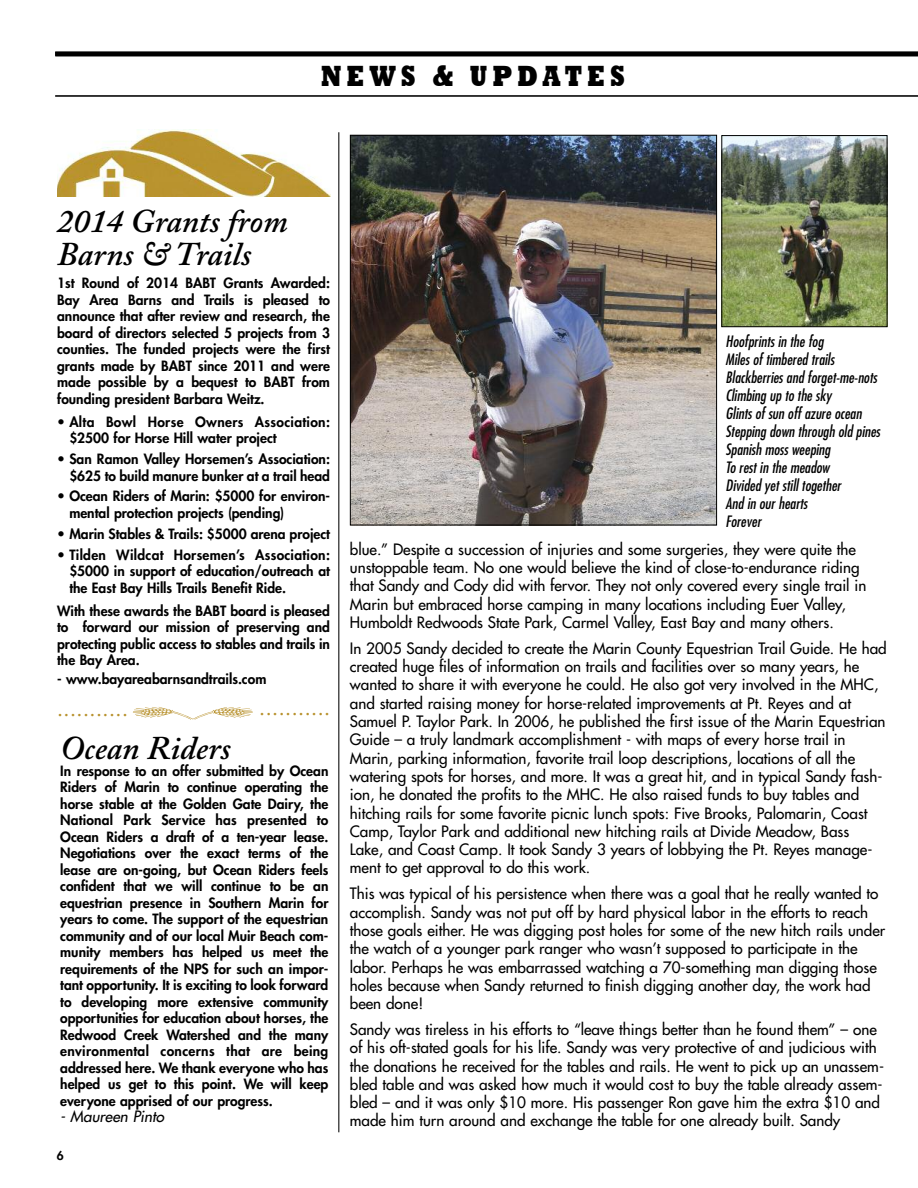
<style>
.page{position:relative;width:918px;height:1188px;background:#fff}
.page>*{position:absolute;margin:0;border:0;box-sizing:border-box;transform-origin:0 0}
.t1{font:italic 600 33px/33px "Adobe Caslon Pro";color:#000}
.t2{font:800 30px "Rockwell";letter-spacing:.205em;color:#000;scale:.8 1}
.t3{font:15.3px/18.3px "Futura";color:#000}
.t4{font:italic condensed 15.3px/18px "Futura";color:#000}
.t5{font:italic 15.3px "Futura";color:#000}
.t6{font:800 13.8px/16.5px "Futura";color:#000;text-align:justify}
.t7{font:800 13.8px/16.5px "Futura";letter-spacing:.025em;color:#000}
.t8{font:800 13.8px "Futura";color:#b8912c}
.t9{font:800 12px "Futura";color:#000}
</style>
<div class="page">
<div style="left:55px;top:51px;width:863px;height:5px;background:#636363"></div>
<hr style="left:55px;top:96px;width:863px;height:1px;background:#000">
<hr style="left:55px;top:52px;width:863px;height:4px;background:#000">
<hr style="left:55px;top:95px;width:863px;height:1px;background:#000">
<hr style="left:338px;top:132px;width:1px;height:1000px;background:#000">
<img style="left:352px;top:137px;width:363px;height:386px">
<div style="left:350px;top:135px;width:367px;height:390px;border:1px solid #000"></div>
<img style="left:724px;top:137px;width:161px;height:188px">
<div style="left:722px;top:135px;width:165px;height:192px;border:1px solid #000"></div>
<div style="left:57px;top:127px;width:278px;height:72px;background:linear-gradient(to right,#fefffe,#fffffe)"></div>
<img style="left:57px;top:130px;width:274px;height:66px">
<h2 class="t2" style="left:321px;top:58px;width:382px">NEWS &amp; UPDATES</h2>
<h1 class="t1" style="left:57px;top:209px;width:232px">2014 Grants from<br>Barns &amp; Trails</h1>
<p class="t6" style="left:57px;top:276px;width:274px">1st Round of 2014 BABT Grants Awarded:<br>Bay Area Barns and Trails is pleased to announce that after review and research, the board of directors selected 5 projects from 3 counties. The funded projects were the first grants made by BABT since 2011 and were made possible by a bequest to BABT from founding president Barbara Weitz.</p>
<p class="t7" style="left:69px;top:414px;width:262px;text-indent:-12px">• Alta Bowl Horse Owners Association: $2500 for Horse Hill water project</p>
<p class="t6" style="left:57px;top:452px;width:274px;text-align:right">• San Ramon Valley Horsemen’s Association: $625 to build manure bunker at a trail head</p>
<p class="t6" style="left:69px;top:489px;width:262px;text-indent:-12px">• Ocean Riders of Marin: $5000 for environ&shy;mental protection projects (pending)</p>
<p class="t6" style="left:57px;top:526px;width:274px">• Marin Stables &amp; Trails: $5000 arena project</p>
<p class="t6" style="left:69px;top:547px;width:262px;text-indent:-12px">• Tilden Wildcat Horsemen’s Association: $5000 in support of education/outreach at the East Bay Hills Trails Benefit Ride.</p>
<p class="t6" style="left:57px;top:603px;width:274px">With these awards the BABT board is pleased to forward our mission of preserving and protecting public access to stables and trails in the Bay Area.</p>
<p class="t6" style="left:57px;top:671px;width:211px">- www.bayareabarnsandtrails.com</p>
<p class="t8" style="left:58px;top:704px;width:71px">...........</p>
<p class="t8" style="left:260px;top:703px;width:71px">...........</p>
<h1 class="t1" style="left:60px;top:736px;width:172px">Ocean Riders</h1>
<p class="t6" style="left:60px;top:763px;width:270px">In response to an offer submitted by Ocean Riders of Marin to continue operating the horse stable at the Golden Gate Dairy, the National Park Service has presented to Ocean Riders a draft of a ten-year lease.<br>Negotiations over the exact terms of the lease are on-going, but Ocean Riders feels confident that we will continue to be an equestrian presence in Southern Marin for years to come. The support of the equestrian community and of our local Muir Beach com&shy;munity members has helped us meet the requirements of the NPS for such an impor&shy;tant opportunity. It is exciting to look forward to developing more extensive community opportunities for education about horses, the Redwood Creek Watershed and the many environmental concerns that are being addressed here. We thank everyone who has helped us get to this point. We will keep everyone apprised of our progress.</p>
<p class="t5" style="left:60px;top:1109px;width:105px">- Maureen Pinto</p>
<p class="t9" style="left:57px;top:1150px;width:8px">6</p>
<p class="t4" style="left:726px;top:334px;width:156px">Hoofprints in the fog<br>Miles of timbered trails<br>Blackberries and forget-me-nots<br>Climbing up to the sky<br>Glints of sun off azure ocean<br>Stepping down through old pines<br>Spanish moss weeping<br>To rest in the meadow<br>Divided yet still together<br>And in our hearts<br>Forever</p>
<p class="t3" style="left:350px;top:541px;width:518px">blue.” Despite a succession of injuries and some surgeries, they were quite the unstoppable team. No one would believe the kind of close-to-endurance riding that Sandy and Cody did with fervor. They not only covered every single trail in Marin but embraced horse camping in many locations including Euer Valley, Humboldt Redwoods State Park, Carmel Valley, East Bay and many others.</p>
<p class="t3" style="left:350px;top:640px;width:538px">In 2005 Sandy decided to create the Marin County Equestrian Trail Guide. He had created huge files of information on trails and facilities over so many years, he wanted to share it with everyone he could. He also got very involved in the MHC, and started raising money for horse-related improvements at Pt. Reyes and at Samuel P. Taylor Park. In 2006, he published the first issue of the Marin Equestrian Guide – a truly landmark accomplishment - with maps of every horse trail in Marin, parking information, favorite trail loop descriptions, locations of all the watering spots for horses, and more. It was a great hit, and in typical Sandy fash&shy;ion, he donated the profits to the MHC. He also raised funds to buy tables and hitching rails for some favorite picnic lunch spots: Five Brooks, Palomarin, Coast Camp, Taylor Park and additional new hitching rails at Divide Meadow, Bass<br>Lake, and Coast Camp. It took Sandy 3 years of lobbying the Pt. Reyes manage&shy;ment to get approval to do this work.</p>
<p class="t3" style="left:350px;top:886px;width:537px">This was typical of his persistence when there was a goal that he really wanted to accomplish. Sandy was not put off by hard physical labor in the efforts to reach those goals either. He was digging post holes for some of the new hitch rails under the watch of a younger park ranger who wasn’t supposed to participate in the labor. Perhaps he was embarrassed watching a 70-something man digging those holes because when Sandy returned to finish digging another day, the work had been done!</p>
<p class="t3" style="left:350px;top:1021px;width:536px">Sandy was tireless in his efforts to “leave things better than he found them” – one of his oft-stated goals for his life. Sandy was very protective of and judicious with the donations he received for the tables and rails. He went to pick up an unassem&shy;bled table and was asked how much it would cost to buy the table already assem&shy;bled – and it was only $10 more. His passenger Ron gave him the extra $10 and made him turn around and exchange the table for one already built. Sandy</p>
</div>
